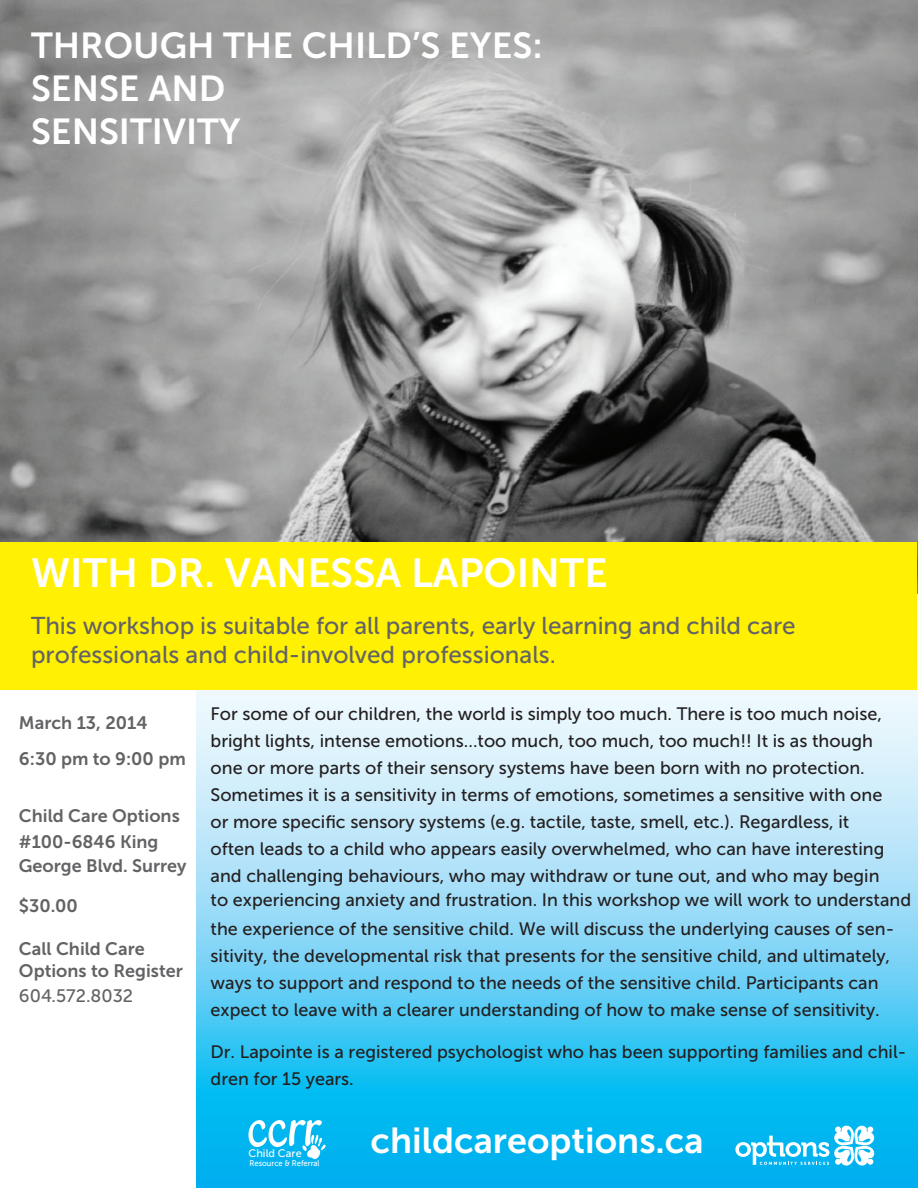
<style>
.page{position:relative;width:918px;height:1188px;background:#fff}
.page>*{position:absolute;margin:0;border:0;box-sizing:border-box;transform-origin:0 0}
.t1{font:40.5px "Museo Sans 700";color:#fff}
.t2{font:36px/43.2px "Museo Sans 700";color:#fff}
.t3{font:24.3px/29.1px "Museo Sans 500";letter-spacing:-.005em;color:#636366}
.t4{font:18px/27px "Museo Sans 500";color:#231f20}
.t5{font:18px/36px "Museo Sans 700";color:#636366}
.t6{font:18px "Museo Sans 500";color:#636366}
.t7{font:10.95px "Museo Sans 500";color:#fff}
.t8{font:8.25px "Museo Sans 500";color:#fff;scale:.93 1}
</style>
<div class="page">
<svg style="left:196px;top:594px;width:722px;height:594px;background:#7cd6f6"></svg>
<img style="left:1px;top:0;width:917px;height:594px">
<div style="left:0;top:542px;width:916px;height:148px;background:#fff101"></div>
<svg style="left:248px;top:1120px;width:78px;height:39px"></svg>
<svg style="left:735px;top:1126px;width:139px;height:40px"></svg>
<h2 class="t2" style="left:31px;top:24px;width:513px">THROUGH THE CHILD’S EYES:<br>SENSE AND<br>SENSITIVITY</h2>
<h1 class="t1" style="left:31px;top:551px;width:578px">WITH DR. VANESSA LAPOINTE</h1>
<h3 class="t3" style="left:31px;top:611px;width:766px">This workshop is suitable for all parents, early learning and child care professionals and child-involved professionals.</h3>
<p class="t4" style="left:211px;top:700px;width:675px">For some of our children, the world is simply too much. There is too much noise, bright lights, intense emotions…too much, too much, too much!! It is as though one or more parts of their sensory systems have been born with no protection.<br>Sometimes it is a sensitivity in terms of emotions, sometimes a sensitive with one or more specific sensory systems (e.g. tactile, taste, smell, etc.). Regardless, it often leads to a child who appears easily overwhelmed, who can have interesting and challenging behaviours, who may withdraw or tune out, and who may begin</p>
<p class="t4" style="left:211px;top:887px;width:702px">to experiencing anxiety and frustration. In this workshop we will work to understand the experience of the sensitive child. We will discuss the underlying causes of sen&shy;sitivity, the developmental risk that presents for the sensitive child, and ultimately, ways to support and respond to the needs of the sensitive child. Participants can expect to leave with a clearer understanding of how to make sense of sensitivity.</p>
<p class="t4" style="left:211px;top:1038px;width:697px">Dr. Lapointe is a registered psychologist who has been supporting families and chil&shy;dren for 15 years.</p>
<p class="t5" style="left:19px;top:705px;width:168px">March 13, 2014<br>6:30 pm to 9:00 pm</p>
<p class="t5" style="left:19px;top:802px;width:162px;line-height:26.4px">Child Care Options #100-6846 King</p>
<p class="t5" style="left:19px;top:848px;width:169px">George Blvd. Surrey</p>
<p class="t5" style="left:19px;top:888px;width:60px">$30.00</p>
<p class="t5" style="left:19px;top:938px;width:165px;line-height:21.6px">Call Child Care<br>Options to Register</p>
<p class="t6" style="left:19px;top:986px;width:116px">604.572.8032</p>
<p class="t7" style="left:248px;top:1148px;width:55px">Child Care</p>
<p class="t8" style="left:250px;top:1159px;width:77px">Resource &amp; Referral</p>
<h2 class="t2" style="left:371px;top:1119px;width:335px">childcareoptions.ca</h2>
</div>
